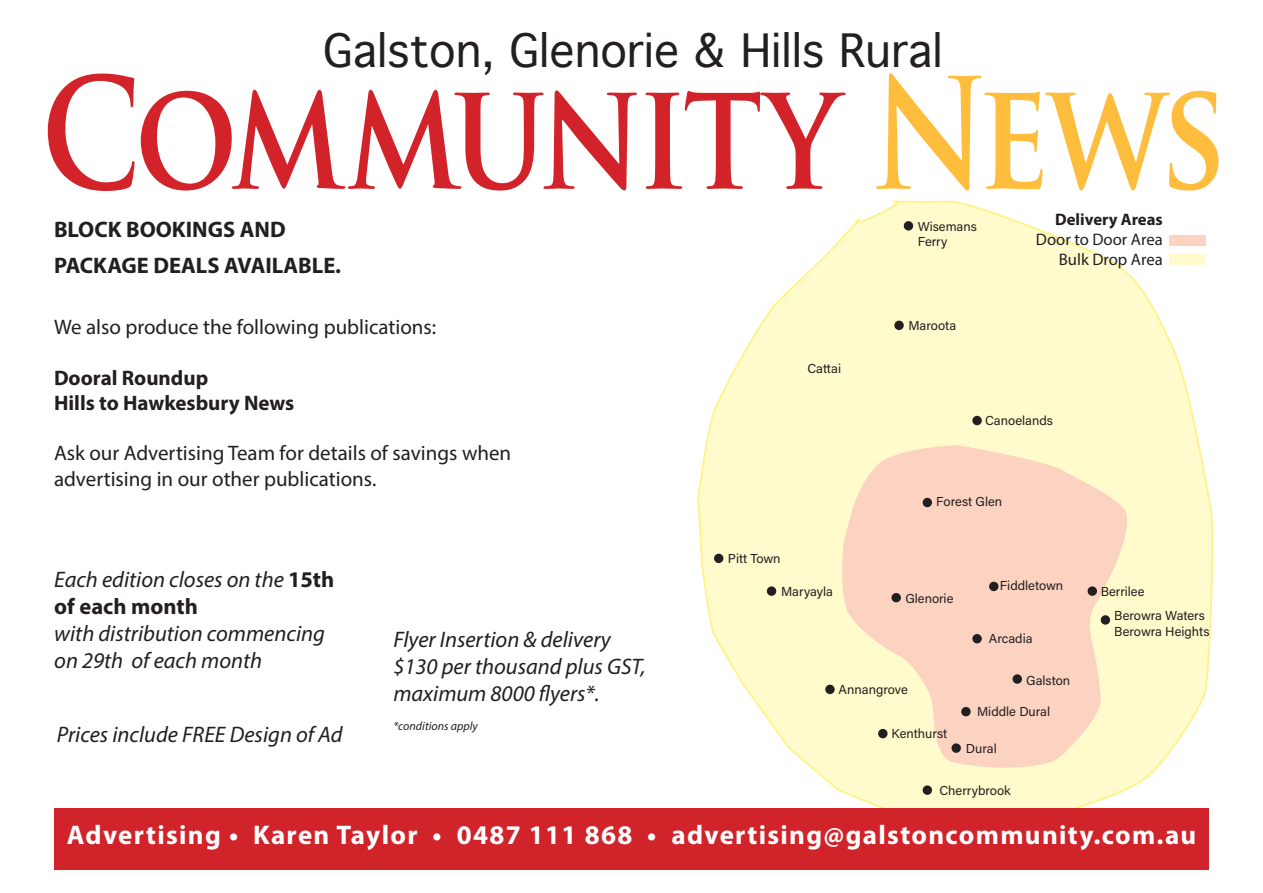
<style>
.page{position:relative;width:1263px;height:893px;background:#fff}
.page>*{position:absolute;margin:0;border:0;box-sizing:border-box;transform-origin:0 0}
.t1{font:43.95px "Geneva";color:#231f20}
.t2{font:700 27px "Myriad Pro";letter-spacing:.05em;color:#fff}
.t3{font:italic 22.5px/27px "Myriad Pro";color:#231f20}
.t4{font:700 22.5px "Myriad Pro";color:#231f20}
.t5{font:21px/25.2px "Myriad Pro";color:#231f20}
.t6{font:700 21px "Myriad Pro";color:#231f20}
.t7{font:16.65px/20px "Myriad Pro";color:#231f20;text-align:right}
.t8{font:13.05px/15.6px "Acumin Pro";color:#231f20}
.t9{font:italic 12px "Myriad Pro";color:#231f20}
.s1{font-weight:700}
.s2{font-weight:700;font-style:normal}
</style>
<div class="page">
<svg style="left:48px;top:74px;width:87px;height:117px"></svg>
<svg style="left:141px;top:90px;width:496px;height:101px"></svg>
<svg style="left:646px;top:91px;width:200px;height:98px"></svg>
<svg style="left:876px;top:73px;width:342px;height:118px"></svg>
<svg style="left:697px;top:200px;width:517px;height:608px"></svg>
<svg style="left:840px;top:445px;width:291px;height:325px;background:#fcdec4"></svg>
<div style="left:1169px;top:236px;width:36px;height:10px;background:#fcd3c1"></div>
<div style="left:1169px;top:254px;width:36px;height:11px;background:#fffbcc"></div>
<div style="left:923px;top:498px;width:9px;height:9px;background:#231f20;border-radius:50%"></div>
<div style="left:904px;top:221px;width:9px;height:10px;background:#231f20;border-radius:50%"></div>
<div style="left:894px;top:321px;width:10px;height:9px;background:#231f20;border-radius:50%"></div>
<div style="left:972px;top:416px;width:10px;height:9px;background:#231f20;border-radius:50%"></div>
<div style="left:1087px;top:586px;width:10px;height:10px;background:#231f20;border-radius:50%"></div>
<div style="left:989px;top:582px;width:9px;height:9px;background:#231f20;border-radius:50%"></div>
<div style="left:1101px;top:615px;width:9px;height:10px;background:#231f20;border-radius:50%"></div>
<div style="left:972px;top:634px;width:10px;height:9px;background:#231f20;border-radius:50%"></div>
<div style="left:891px;top:593px;width:10px;height:9px;background:#231f20;border-radius:50%"></div>
<div style="left:714px;top:554px;width:9px;height:9px;background:#231f20;border-radius:50%"></div>
<div style="left:767px;top:586px;width:9px;height:10px;background:#231f20;border-radius:50%"></div>
<div style="left:825px;top:685px;width:10px;height:9px;background:#231f20;border-radius:50%"></div>
<div style="left:1012px;top:674px;width:10px;height:10px;background:#231f20;border-radius:50%"></div>
<div style="left:961px;top:707px;width:10px;height:9px;background:#231f20;border-radius:50%"></div>
<div style="left:878px;top:729px;width:9px;height:9px;background:#231f20;border-radius:50%"></div>
<div style="left:951px;top:743px;width:10px;height:10px;background:#231f20;border-radius:50%"></div>
<div style="left:923px;top:785px;width:9px;height:10px;background:#231f20;border-radius:50%"></div>
<div style="left:54px;top:808px;width:1155px;height:62px;background:#d1232a"></div>
<p class="t1" style="left:323px;top:26px;width:621px">Galston, Glenorie &amp; Hills Rural</p>
<p class="t4" style="left:54px;top:215px;width:233px">BLOCK BOOKINGS AND</p>
<p class="t4" style="left:54px;top:251px;width:289px">PACKAGE DEALS AVAILABLE.</p>
<p class="t5" style="left:54px;top:314px;width:384px">We also produce the following publications:</p>
<p class="t6" style="left:54px;top:364px;width:156px">Dooral Roundup</p>
<p class="t6" style="left:54px;top:389px;width:242px">Hills to Hawkesbury News</p>
<p class="t5" style="left:54px;top:440px;width:459px">Ask our Advertising Team for details of savings when advertising in our other publications.</p>
<p class="t8" style="left:807px;top:360px;width:35px">Cattai</p>
<p class="t8" style="left:918px;top:218px;width:61px">Wisemans<br>Ferry</p>
<p class="t8" style="left:908px;top:317px;width:49px">Maroota</p>
<p class="t7" style="left:1036px;top:209px;width:128px"><span class="s1">Delivery Areas<br></span>Door to Door Area<br>Bulk Drop Area</p>
<p class="t8" style="left:985px;top:412px;width:69px">Canoelands</p>
<p class="t3" style="left:54px;top:566px;width:282px">Each edition closes on the <span class="s2">15th of each month<br></span>with distribution commencing on 29th of each month</p>
<p class="t3" style="left:57px;top:721px;width:287px">Prices include FREE Design of Ad</p>
<p class="t3" style="left:393px;top:626px;width:254px">Flyer Insertion &amp; delivery $130 per thousand plus GST, maximum 8000 flyers*.</p>
<p class="t9" style="left:393px;top:718px;width:86px">*conditions apply</p>
<p class="t8" style="left:728px;top:550px;width:54px">Pitt Town</p>
<p class="t8" style="left:781px;top:583px;width:53px">Maryayla</p>
<p class="t8" style="left:936px;top:493px;width:67px">Forest Glen</p>
<p class="t8" style="left:905px;top:590px;width:50px">Glenorie</p>
<p class="t8" style="left:1000px;top:577px;width:65px">Fiddletown</p>
<p class="t8" style="left:989px;top:630px;width:45px">Arcadia</p>
<p class="t8" style="left:839px;top:681px;width:71px">Annangrove</p>
<p class="t8" style="left:891px;top:725px;width:57px">Kenthurst</p>
<p class="t8" style="left:1026px;top:672px;width:45px">Galston</p>
<p class="t8" style="left:977px;top:703px;width:75px">Middle Dural</p>
<p class="t8" style="left:966px;top:740px;width:32px">Dural</p>
<p class="t8" style="left:939px;top:782px;width:73px">Cherrybrook</p>
<p class="t8" style="left:1101px;top:583px;width:45px">Berrilee</p>
<p class="t8" style="left:1114px;top:607px;width:97px">Berowra Waters<br>Berowra Heights</p>
<p class="t2" style="left:67px;top:818px;width:1131px">Advertising • Karen Taylor • 0487 111 868 • advertising@galstoncommunity.com.au</p>
</div>
